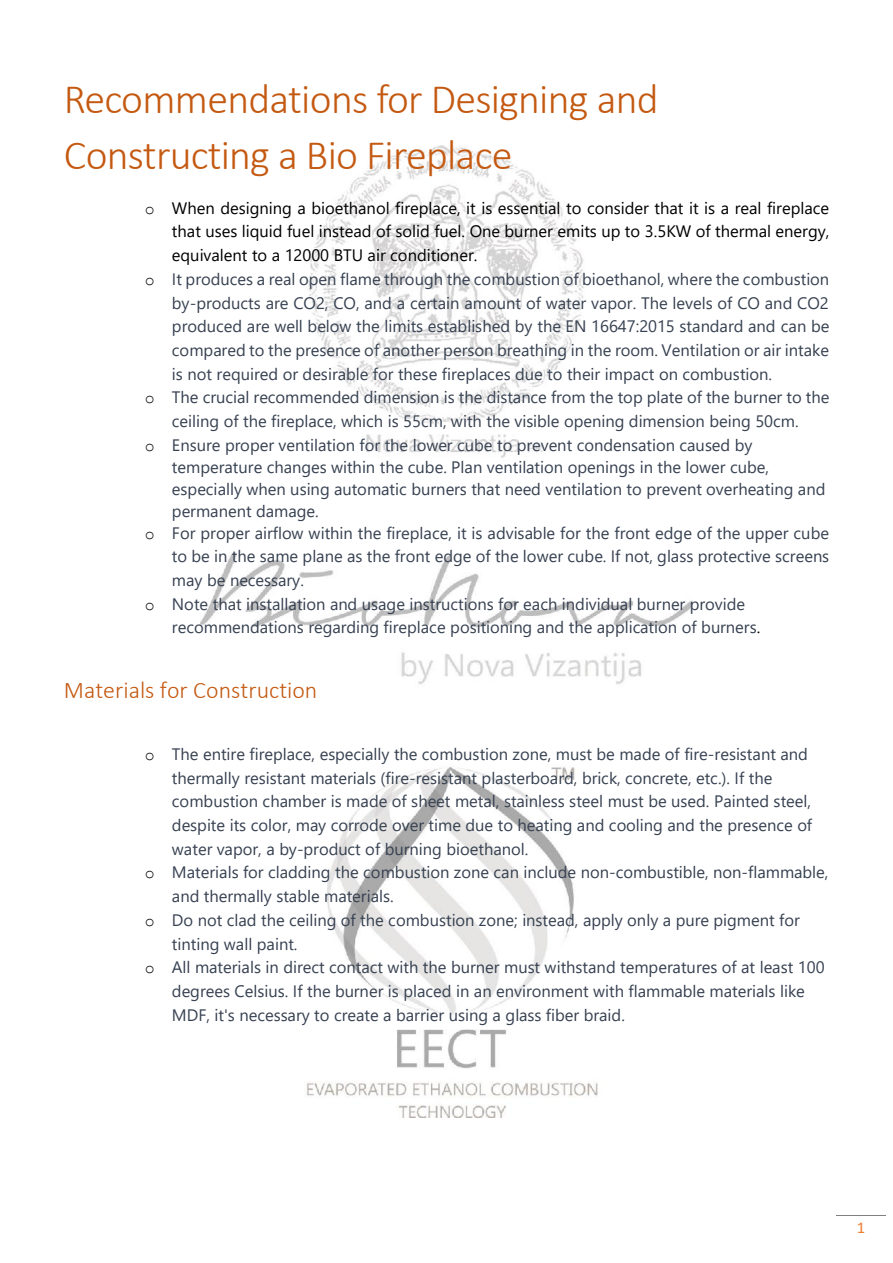
<style>
.page{position:relative;width:893px;height:1263px;background:#fff}
.page>*{position:absolute;margin:0;border:0;box-sizing:border-box;transform-origin:0 0}
.t1{font:300 42px/55.5px "Calibri";letter-spacing:-.02em;color:#c45911}
.t2{font:300 24px "Calibri";color:#c45911}
.t3{font:16.5px "Segoe UI";color:#374151}
.t4{font:16.5px "Segoe UI";color:#000}
.t5{font:16.5px "Calibri";color:#ed7d31}
.s1{font-family:"Courier New"}
.s2{font-family:"Courier New";color:#000}
.s3{color:#000}
</style>
<div class="page">
<img style="left:200px;top:146px;width:493px;height:971px">
<hr style="left:836px;top:1215px;width:50px;height:1px;background:#7f7f7f">
<h1 class="t1" style="left:64px;top:75px;width:596px">Recommendations for Designing and<br>Constructing a Bio Fireplace</h1>
<p class="t4" style="left:145px;top:196px;width:686px"><span class="s1">o</span> When designing a bioethanol fireplace, it is essential to consider that it is a real fireplace</p>
<p class="t4" style="left:172px;top:220px;width:659px">that uses liquid fuel instead of solid fuel. One burner emits up to 3.5KW of thermal energy,</p>
<p class="t4" style="left:172px;top:243px;width:307px">equivalent to a 12000 BTU air conditioner.</p>
<p class="t3" style="left:145px;top:267px;width:686px"><span class="s2">o</span> It produces a real open flame through the combustion of bioethanol, where the combustion</p>
<p class="t3" style="left:172px;top:291px;width:658px">by-products are CO2, CO, and a certain amount of water vapor. The levels of CO and CO2</p>
<p class="t3" style="left:172px;top:315px;width:659px">produced are well below the limits established by the EN 16647:2015 standard and can be</p>
<p class="t3" style="left:172px;top:338px;width:659px">compared to the presence of another person breathing in the room. Ventilation or air intake</p>
<p class="t3" style="left:172px;top:362px;width:602px">is not required or desirable for these fireplaces due to their impact on combustion.</p>
<p class="t3" style="left:145px;top:385px;width:686px"><span class="s2">o</span> The crucial recommended dimension is the distance from the top plate of the burner to the</p>
<p class="t3" style="left:172px;top:409px;width:628px">ceiling of the fireplace, which is 55cm, with the visible opening dimension being 50cm.</p>
<p class="t3" style="left:145px;top:433px;width:609px"><span class="s2">o</span> Ensure proper ventilation for the lower cube to prevent condensation caused by</p>
<p class="t3" style="left:172px;top:455px;width:599px">temperature changes within the cube. Plan ventilation openings in the lower cube,</p>
<p class="t3" style="left:172px;top:477px;width:655px">especially when using automatic burners that need ventilation to prevent overheating and</p>
<p class="t3" style="left:172px;top:499px;width:148px">permanent damage.</p>
<p class="t3" style="left:145px;top:521px;width:686px"><span class="s2">o</span> For proper airflow within the fireplace, it is advisable for the front edge of the upper cube</p>
<p class="t3" style="left:172px;top:544px;width:659px">to be in the same plane as the front edge of the lower cube. If not, glass protective screens</p>
<p class="t3" style="left:172px;top:568px;width:134px">may be necessary.</p>
<p class="t3" style="left:145px;top:592px;width:602px"><span class="s2">o</span> Note that installation and usage instructions for each individual burner provide</p>
<p class="t3" style="left:172px;top:615px;width:590px">recommendations regarding fireplace positioning and the application of burners<span class="s3">.</span></p>
<h2 class="t2" style="left:64px;top:680px;width:255px">Materials for Construction</h2>
<p class="t3" style="left:145px;top:742px;width:665px"><span class="s2">o</span> The entire fireplace, especially the combustion zone, must be made of fire-resistant and</p>
<p class="t3" style="left:172px;top:766px;width:602px">thermally resistant materials (fire-resistant plasterboard, brick, concrete, etc.). If the</p>
<p class="t3" style="left:172px;top:789px;width:641px">combustion chamber is made of sheet metal, stainless steel must be used. Painted steel,</p>
<p class="t3" style="left:172px;top:813px;width:642px">despite its color, may corrode over time due to heating and cooling and the presence of</p>
<p class="t3" style="left:172px;top:837px;width:358px">water vapor, a by-product of burning bioethanol.</p>
<p class="t3" style="left:145px;top:861px;width:685px"><span class="s2">o</span> Materials for cladding the combustion zone can include non-combustible, non-flammable,</p>
<p class="t3" style="left:172px;top:884px;width:223px">and thermally stable materials.</p>
<p class="t3" style="left:145px;top:908px;width:656px"><span class="s2">o</span> Do not clad the ceiling of the combustion zone; instead, apply only a pure pigment for</p>
<p class="t3" style="left:172px;top:932px;width:127px">tinting wall paint.</p>
<p class="t3" style="left:145px;top:955px;width:681px"><span class="s2">o</span> All materials in direct contact with the burner must withstand temperatures of at least 100</p>
<p class="t3" style="left:172px;top:979px;width:634px">degrees Celsius. If the burner is placed in an environment with flammable materials like</p>
<p class="t3" style="left:172px;top:1003px;width:454px">MDF, it's necessary to create a barrier using a glass fiber braid.</p>
<p class="t5" style="left:857px;top:1221px;width:10px">1</p>
</div>
